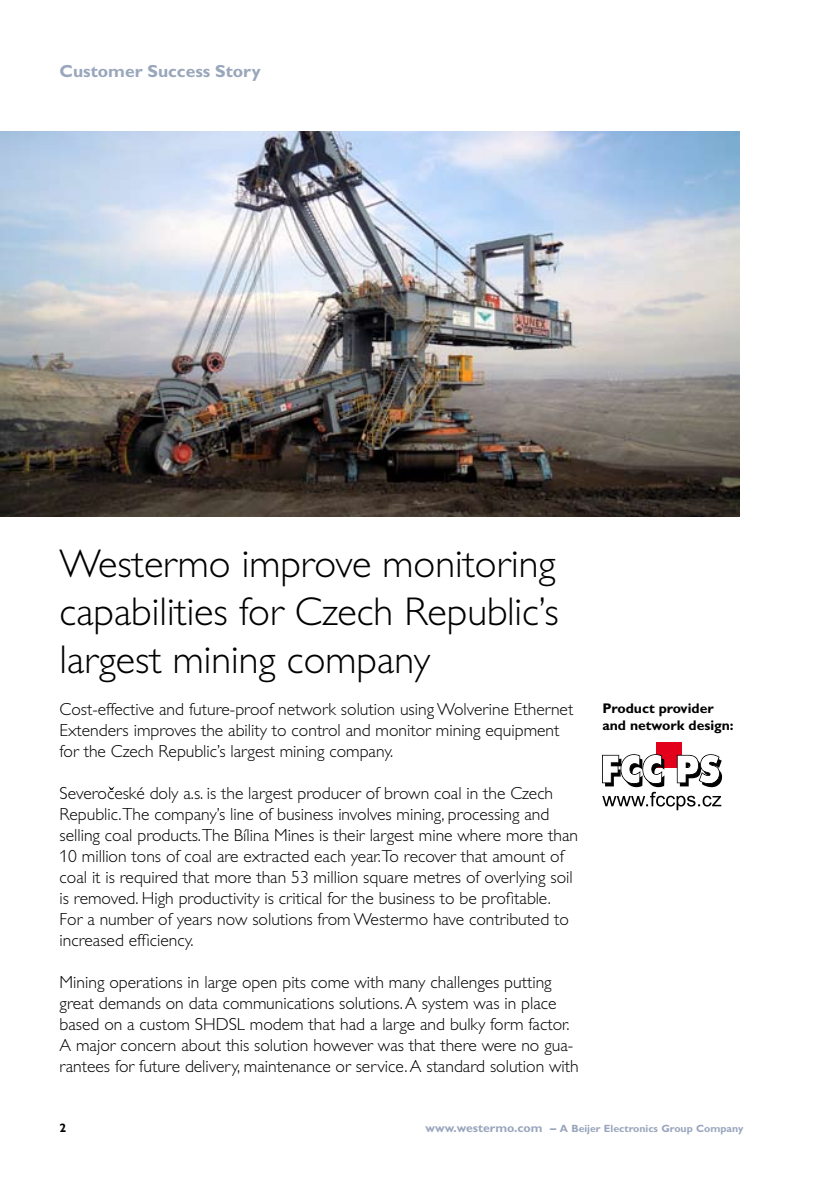
<style>
.page{position:relative;width:839px;height:1186px;background:#fff}
.page>*{position:absolute;margin:0;border:0;box-sizing:border-box;transform-origin:0 0}
.t1{font:300 40.25px/48.3px "Gill Alt One Mod";color:#000;text-align:justify}
.t2{font:300 17.5px/21px "Gill Alt One Mod";color:#000}
.t3{font:700 17.5px "Gill Alt One Mod";color:#99a6bc}
.t4{font:700 14px/16.8px "Gill Alt One Mod";color:#000}
.t5{font:700 12.25px "Gill Alt One Mod";color:#000}
.t6{font:700 10.5px "Gill Alt One Mod";color:#99a6bd}
.s1{font-size:12.25px}
</style>
<div class="page">
<img style="left:0;top:131px;width:739px;height:385px">
<div style="left:656px;top:742px;width:26px;height:25px;background:#e2001a"></div>
<svg style="left:602px;top:754px;width:120px;height:56px"></svg>
<svg style="left:109px;top:786px;width:5px;height:4px"></svg>
<p class="t3" style="left:60px;top:61px;width:202px">Customer Success Story</p>
<h1 class="t1" style="left:60px;top:539px;width:500px">Westermo improve monitoring capabilities for Czech Republic’s largest mining company</h1>
<p class="t2" style="left:60px;top:699px;width:515px">Cost-effective and future-proof network solution using Wolverine Ethernet<br>Extenders improves the ability to control and monitor mining equipment for the Czech Republic’s largest mining company.</p>
<p class="t2" style="left:60px;top:783px;width:520px">Severoceské doly a.s. is the largest producer of brown coal in the Czech Republic.The company’s line of business involves mining, processing and selling coal products.The Bílina Mines is their largest mine where more than 10 million tons of coal are extracted each year.To recover that amount of coal it is required that more than 53 million square metres of overlying soil is removed. High productivity is critical for the business to be profitable.<br>For a number of years now solutions from Westermo have contributed to increased efficiency.</p>
<p class="t2" style="left:60px;top:972px;width:520px">Mining operations in large open pits come with many challenges putting great demands on data communications solutions. A system was in place based on a custom SHDSL modem that had a large and bulky form factor.<br>A major concern about this solution however was that there were no gua&shy;rantees for future delivery, maintenance or service. A standard solution with</p>
<p class="t4" style="left:602px;top:700px;width:133px">Product provider and network design:</p>
<p class="t5" style="left:60px;top:1121px;width:8px">2</p>
<p class="t6" style="left:425px;top:1123px;width:319px"><span class="s1">www.westermo.com –</span> A Beijer Electronics Group Company</p>
</div>
